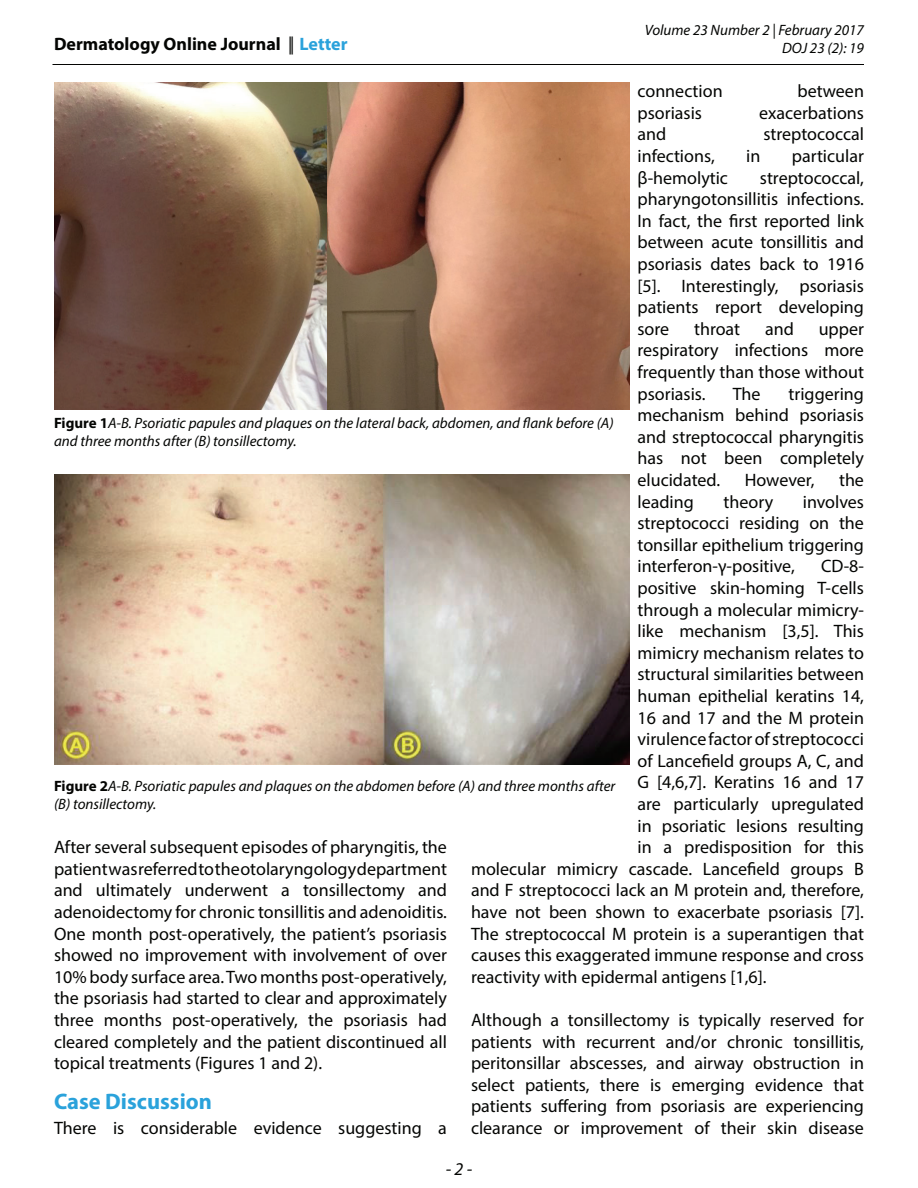
<style>
.page{position:relative;width:918px;height:1188px;background:#fff}
.page>*{position:absolute;margin:0;border:0;box-sizing:border-box;transform-origin:0 0}
.t1{font:700 22.5px "Myriad Pro";color:#2aa2db}
.t2{font:18px/21.6px "Myriad Pro";color:#040503;text-align:justify}
.t3{font:700 18px "Myriad Pro";color:#040503}
.t4{font:italic 18px "Myriad Pro";color:#040503}
.t5{font:italic 15px/18px "Myriad Pro";color:#040503}
.s1{font-weight:400}
.s2{color:#2aa2db}
.s3{font-weight:700;font-style:normal}
</style>
<div class="page">
<hr style="left:52px;top:64px;width:812px;height:1px;background:#040503">
<img style="left:54px;top:474px;width:576px;height:290px">
<img style="left:54px;top:82px;width:576px;height:328px">
<p class="t3" style="left:54px;top:32px;width:295px">Dermatology Online Journal <span class="s1">||</span> <span class="s2">Letter</span></p>
<p class="t5" style="left:54px;top:414px;width:561px"><span class="s3">Figure 1</span>A-B. Psoriatic papules and plaques on the lateral back, abdomen, and flank before (A) and three months after (B) tonsillectomy.</p>
<p class="t5" style="left:645px;top:20px;width:221px;text-align:right">Volume 23 Number 2 | February 2017<br>DOJ 23 (2): 19</p>
<p class="t2" style="left:638px;top:80px;width:87px">connection</p>
<p class="t2" style="left:798px;top:80px;width:68px">between</p>
<p class="t2" style="left:638px;top:102px;width:66px">psoriasis</p>
<p class="t2" style="left:759px;top:102px;width:106px">exacerbations</p>
<p class="t2" style="left:638px;top:123px;width:30px">and</p>
<p class="t2" style="left:763px;top:123px;width:102px">streptococcal</p>
<p class="t2" style="left:638px;top:145px;width:79px">infections,</p>
<p class="t2" style="left:746px;top:145px;width:16px">in</p>
<p class="t2" style="left:792px;top:145px;width:74px">particular</p>
<p class="t2" style="left:638px;top:166px;width:92px">β-hemolytic</p>
<p class="t2" style="left:638px;top:166px;width:228px;text-indent:122px">streptococcal, pharyngotonsillitis infections.<br>In fact, the first reported link between acute tonsillitis and psoriasis dates back to 1916 [5]. Interestingly, psoriasis patients report developing sore</p>
<p class="t2" style="left:694px;top:318px;width:48px">throat</p>
<p class="t2" style="left:765px;top:318px;width:30px">and</p>
<p class="t2" style="left:638px;top:318px;width:228px;text-indent:181px">upper respiratory infections more frequently than those without psoriasis.</p>
<p class="t2" style="left:733px;top:382px;width:29px">The</p>
<p class="t2" style="left:638px;top:382px;width:228px;text-indent:151px">triggering mechanism behind psoriasis and streptococcal pharyngitis has not been completely elucidated.</p>
<p class="t2" style="left:745px;top:469px;width:71px">However,</p>
<p class="t2" style="left:839px;top:469px;width:26px">the</p>
<p class="t2" style="left:638px;top:490px;width:228px;text-indent:165px">involves streptococci residing on the tonsillar epithelium triggering interferon-γ-positive,</p>
<p class="t2" style="left:638px;top:490px;width:58px">leading</p>
<p class="t2" style="left:724px;top:490px;width:51px">theory</p>
<p class="t2" style="left:821px;top:555px;width:44px">CD-8-</p>
<p class="t2" style="left:638px;top:577px;width:228px">positive skin-homing T-cells</p>
<p class="t2" style="left:638px;top:598px;width:228px">through a molecular mimicry-</p>
<p class="t2" style="left:638px;top:620px;width:228px">like mechanism [3,5]. This</p>
<p class="t2" style="left:638px;top:642px;width:228px">mimicry mechanism relates to</p>
<p class="t2" style="left:638px;top:663px;width:228px">structural similarities between</p>
<p class="t2" style="left:638px;top:685px;width:228px">human epithelial keratins 14,</p>
<p class="t2" style="left:638px;top:706px;width:228px">16 and 17 and the M protein</p>
<p class="t2" style="left:638px;top:728px;width:228px">virulence factor of streptococci</p>
<p class="t2" style="left:638px;top:750px;width:228px">of Lancefield groups A, C, and</p>
<p class="t2" style="left:638px;top:771px;width:228px">G [4,6,7]. Keratins 16 and 17</p>
<p class="t2" style="left:638px;top:793px;width:228px">are particularly upregulated</p>
<p class="t2" style="left:638px;top:814px;width:228px">in psoriatic lesions resulting</p>
<p class="t2" style="left:638px;top:836px;width:228px">in a predisposition for this</p>
<p class="t2" style="left:471px;top:858px;width:395px">molecular mimicry cascade. Lancefield groups B</p>
<p class="t2" style="left:471px;top:879px;width:394px">and F streptococci lack an M protein and, therefore,</p>
<p class="t2" style="left:471px;top:901px;width:395px">have not been shown to exacerbate psoriasis [7].</p>
<p class="t2" style="left:471px;top:922px;width:394px">The streptococcal M protein is a superantigen that</p>
<p class="t2" style="left:471px;top:944px;width:394px">causes this exaggerated immune response and cross</p>
<p class="t2" style="left:471px;top:966px;width:297px">reactivity with epidermal antigens [1,6].</p>
<p class="t2" style="left:471px;top:1009px;width:395px">Although a tonsillectomy is typically reserved for patients with recurrent and/or chronic tonsillitis, peritonsillar abscesses, and airway obstruction in select patients, there is emerging evidence that patients suffering from psoriasis are experiencing clearance or improvement of their skin disease</p>
<p class="t5" style="left:54px;top:777px;width:563px"><span class="s3">Figure 2</span>A-B. Psoriatic papules and plaques on the abdomen before (A) and three months after (B) tonsillectomy.</p>
<p class="t2" style="left:54px;top:836px;width:395px">After several subsequent episodes of pharyngitis, the patient was referred to the otolaryngology department and ultimately underwent a tonsillectomy and adenoidectomy for chronic tonsillitis and adenoiditis.<br>One month post-operatively, the patient’s psoriasis showed no improvement with involvement of over 10% body surface area. Two months post-operatively, the psoriasis had started to clear and approximately three months post-operatively, the psoriasis had cleared completely and the patient discontinued all topical treatments (Figures 1 and 2).</p>
<p class="t1" style="left:54px;top:1087px;width:160px">Case Discussion</p>
<p class="t2" style="left:54px;top:1117px;width:394px">There is considerable evidence suggesting a</p>
<p class="t4" style="left:446px;top:1157px;width:28px">- 2 -</p>
</div>
